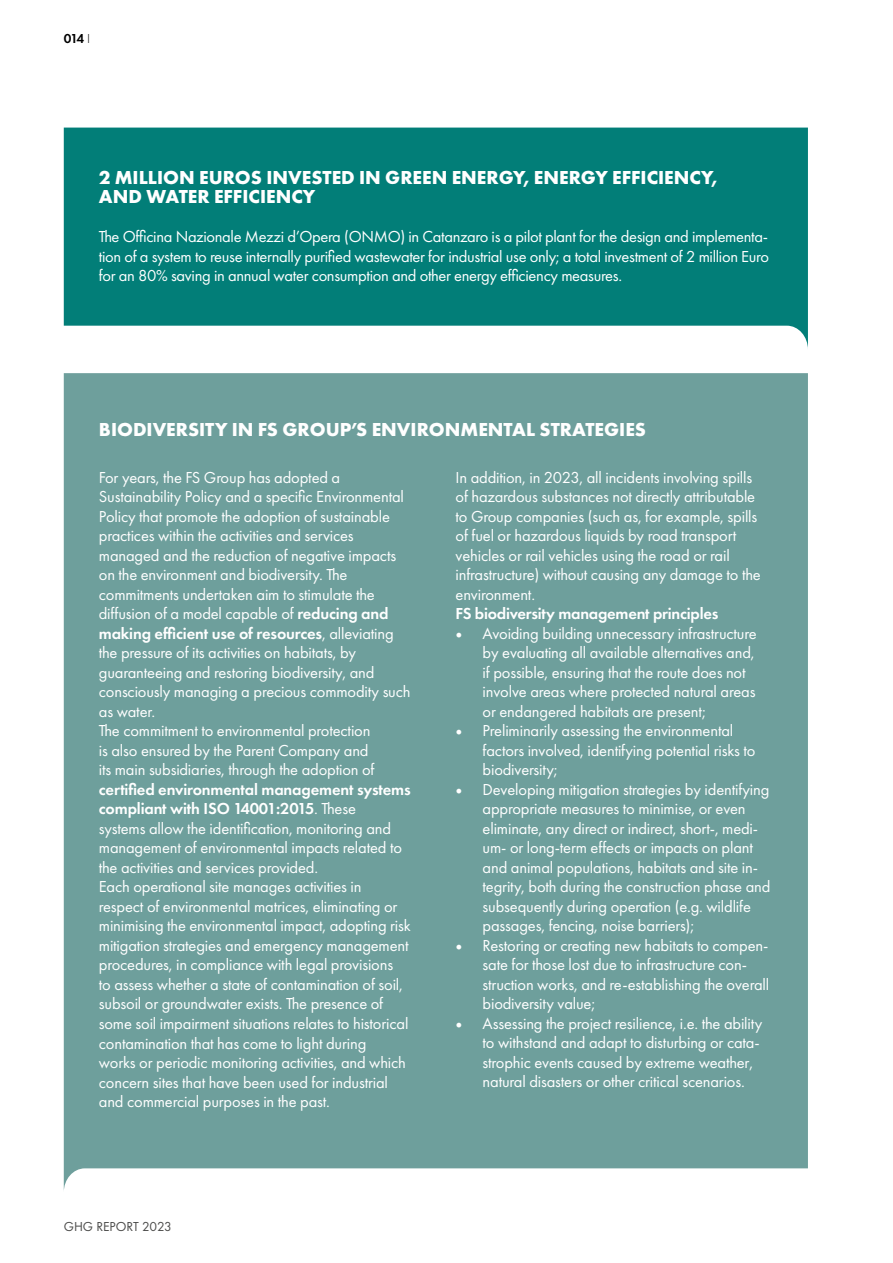
<style>
.page{position:relative;width:893px;height:1263px;background:#fff}
.page>*{position:absolute;margin:0;border:0;box-sizing:border-box;transform-origin:0 0}
.t1{font:700 19.5px/19.5px "Futura PT";color:#fff}
.t2{font:16.5px/19.5px "Futura PT";letter-spacing:-.01em;color:#fff}
.t3{font:600 16.5px "Futura PT";letter-spacing:-.015em;color:#fff}
.t4{font:13.5px "Futura PT";color:#4a4a49}
.t5{font:600 13.5px "Futura PT";color:#000}
.s1{font-weight:300}
.s2{font-weight:600}
.s3{font-family:"Minion Pro";font-size:18px}
</style>
<div class="page">
<svg style="left:64px;top:128px;width:744px;height:220px;background:#1b8b85"></svg>
<div style="left:64px;top:373px;width:744px;height:816px;background:#6e9f9c"></div>
<p class="t5" style="left:64px;top:30px;width:28px">014 <span class="s1">I</span></p>
<p class="t1" style="left:99px;top:167px;width:620px">2 MILLION EUROS INVESTED IN GREEN ENERGY, ENERGY EFFICIENCY,<br>AND WATER EFFICIENCY</p>
<p class="t2" style="left:99px;top:227px;width:672px;text-align:justify">The Officina Nazionale Mezzi d’Opera (ONMO) in Catanzaro is a pilot plant for the design and implementa&shy;tion of a system to reuse internally purified wastewater for industrial use only; a total investment of 2 million Euro for an 80% saving in annual water consumption and other energy efficiency measures.</p>
<p class="t1" style="left:99px;top:419px;width:548px">BIODIVERSITY IN FS GROUP’S ENVIRONMENTAL STRATEGIES</p>
<p class="t2" style="left:99px;top:467px;width:313px">For years, the FS Group has adopted a Sustainability Policy and a specific Environmental Policy that promote the adoption of sustainable practices within the activities and services managed and the reduction of negative impacts on the environment and biodiversity. The commitments undertaken aim to stimulate the diffusion of a model capable of <span class="s2">reducing and making efficient use of resources</span>, alleviating the pressure of its activities on habitats, by guaranteeing and restoring biodiversity, and consciously managing a precious commodity such as water.<br>The commitment to environmental protection<br>is also ensured by the Parent Company and<br>its main subsidiaries, through the adoption of</p>
<p class="t2" style="left:99px;top:780px;width:313px"><span class="s2">certified environmental management systems compliant with ISO 14001:2015</span>. These<br>systems allow the identification, monitoring and management of environmental impacts related to the activities and services provided.<br>Each operational site manages activities in<br>respect of environmental matrices, eliminating or minimising the environmental impact, adopting risk mitigation strategies and emergency management procedures, in compliance with legal provisions<br>to assess whether a state of contamination of soil, subsoil or groundwater exists. The presence of some soil impairment situations relates to historical contamination that has come to light during<br>works or periodic monitoring activities, and which concern sites that have been used for industrial and commercial purposes in the past.</p>
<p class="t2" style="left:456px;top:468px;width:307px">In addition, in 2023, all incidents involving spills of hazardous substances not directly attributable to Group companies (such as, for example, spills of fuel or hazardous liquids by road transport vehicles or rail vehicles using the road or rail infrastructure) without causing any damage to the environment.</p>
<p class="t3" style="left:456px;top:604px;width:264px">FS biodiversity management principles</p>
<p class="t2" style="left:483px;top:623px;width:276px;text-indent:-27px"><span class="s3">•</span> Avoiding building unnecessary infrastructure by evaluating all available alternatives and, if possible, ensuring that the route does not involve areas where protected natural areas or endangered habitats are present;</p>
<p class="t2" style="left:483px;top:721px;width:274px;text-indent:-27px"><span class="s3">•</span> Preliminarily assessing the environmental factors involved, identifying potential risks to biodiversity;</p>
<p class="t2" style="left:483px;top:779px;width:289px;text-indent:-27px"><span class="s3">•</span> Developing mitigation strategies by identifying appropriate measures to minimise, or even eliminate, any direct or indirect, short-, medi&shy;um- or long-term effects or impacts on plant and animal populations, habitats and site in&shy;tegrity, both during the construction phase and subsequently during operation (e.g. wildlife passages, fencing, noise barriers);</p>
<p class="t2" style="left:483px;top:935px;width:288px;text-indent:-27px"><span class="s3">•</span> Restoring or creating new habitats to compen&shy;sate for those lost due to infrastructure con&shy;struction works, and re-establishing the overall biodiversity value;</p>
<p class="t2" style="left:483px;top:1013px;width:281px;text-indent:-27px"><span class="s3">•</span> Assessing the project resilience, i.e. the ability to withstand and adapt to disturbing or cata&shy;strophic events caused by extreme weather, natural disasters or other critical scenarios.</p>
<p class="t4" style="left:64px;top:1219px;width:110px">GHG REPORT 2023</p>
</div>
